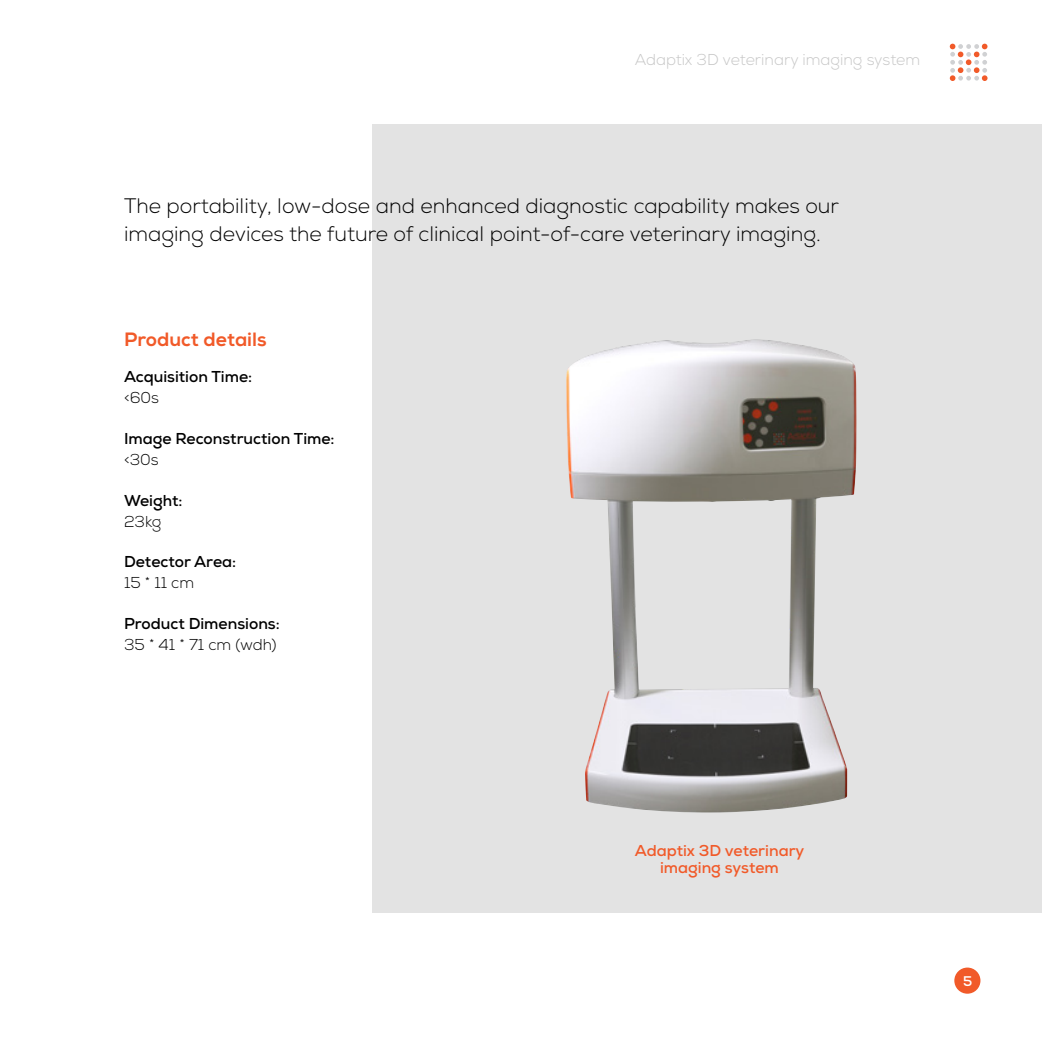
<style>
.page{position:relative;width:1042px;height:1042px;background:#fff}
.page>*{position:absolute;margin:0;border:0;box-sizing:border-box;transform-origin:0 0}
.t1{font:300 21px/28px "Nexa";color:#000}
.t2{font:800 19.25px "Nexa";color:#f15a29}
.t3{font:700 15.75px "Nexa";color:#000}
.t4{font:300 15.75px "Nexa";color:#000}
.t5{font:300 15.75px "Nexa";color:#c6c6c6}
.t6{font:700 15.75px/17.5px "Nexa";color:#f15a29;text-align:center}
.t7{font:700 14px "Nexa";color:#fff}
</style>
<div class="page">
<svg style="left:950px;top:44px;width:37px;height:37px"></svg>
<div style="left:954px;top:967px;width:26px;height:26px;background:#f15a29;border-radius:50%"></div>
<div style="left:372px;top:124px;width:670px;height:789px;background:#e3e3e3"></div>
<img style="left:566px;top:339px;width:291px;height:473px">
<p class="t5" style="left:635px;top:51px;width:287px">Adaptix 3D veterinary imaging system</p>
<p class="t1" style="left:124px;top:192px;width:716px">The portability, low-dose and enhanced diagnostic capability makes our imaging devices the future of clinical point-of-care veterinary imaging.</p>
<p class="t2" style="left:124px;top:327px;width:144px">Product details</p>
<p class="t3" style="left:124px;top:366px;width:130px">Acquisition Time:</p>
<p class="t4" style="left:124px;top:388px;width:36px">&lt;60s</p>
<p class="t3" style="left:124px;top:428px;width:212px">Image Reconstruction Time:</p>
<p class="t4" style="left:124px;top:450px;width:36px">&lt;30s</p>
<p class="t3" style="left:124px;top:490px;width:60px">Weight:</p>
<p class="t4" style="left:124px;top:512px;width:39px">23kg</p>
<p class="t3" style="left:124px;top:552px;width:114px">Detector Area:</p>
<p class="t4" style="left:124px;top:574px;width:72px">15 * 11 cm</p>
<p class="t3" style="left:124px;top:613px;width:157px">Product Dimensions:</p>
<p class="t4" style="left:124px;top:635px;width:154px">35 * 41 * 71 cm (wdh)</p>
<p class="t6" style="left:635px;top:841px;width:171px">Adaptix 3D veterinary imaging system</p>
<p class="t7" style="left:963px;top:972px;width:11px">5</p>
</div>
